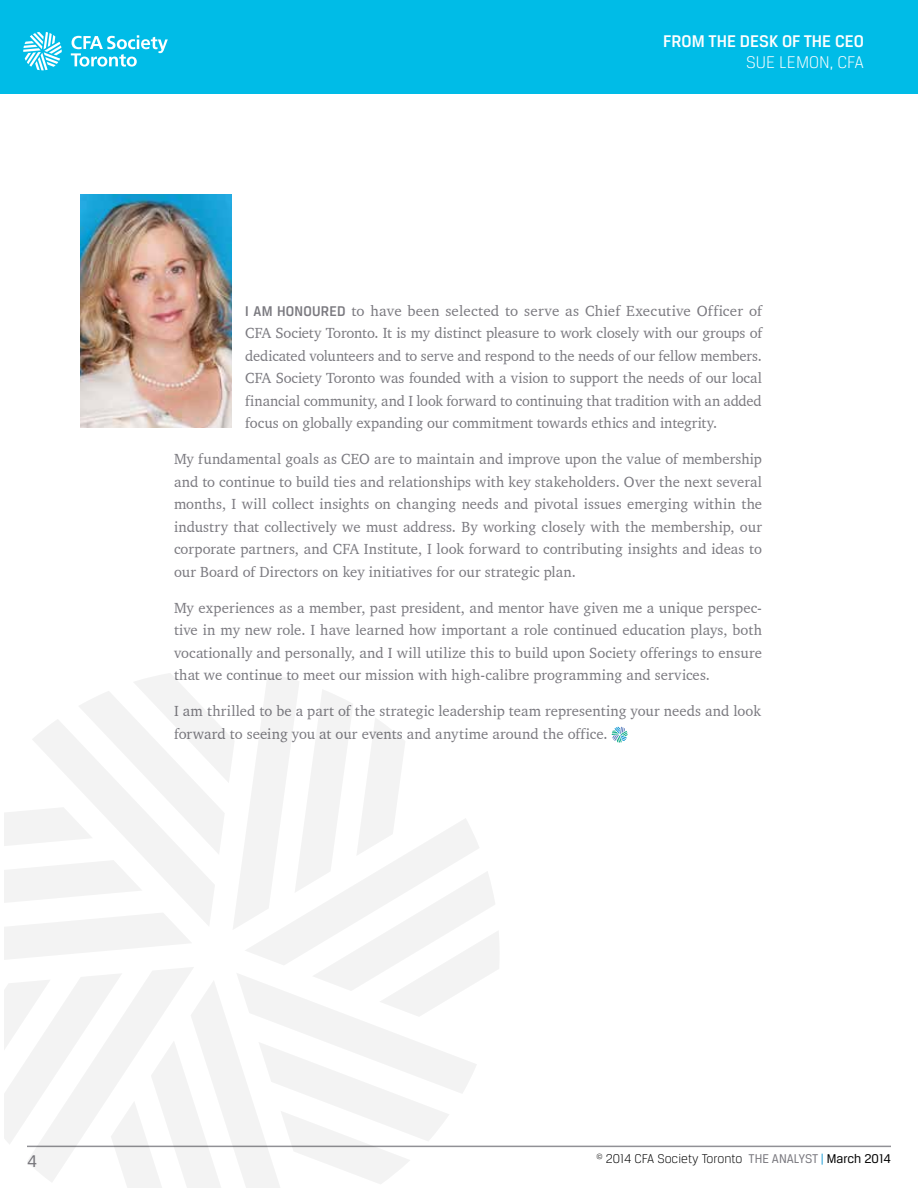
<style>
.page{position:relative;width:918px;height:1188px;background:#fff}
.page>*{position:absolute;margin:0;border:0;box-sizing:border-box;transform-origin:0 0}
.t1{font:500 18px "Breuer Text";color:#fff}
.t2{font:300 18px "Breuer Text";color:#fff}
.t3{font:18px "Breuer Text";color:#7b7a80}
.t4{font:15px/22.5px "Charter BT";letter-spacing:.005em;color:#7b7a80;text-align:justify}
.t5{font:300 13.5px "Breuer Text";color:#000}
.s1{font-family:"Breuer Text";font-weight:500}
.s2{font-weight:400;color:#7b7a80}
.s3{font-weight:400;color:#0091d1}
.s4{font-weight:400}
</style>
<div class="page">
<hr style="left:27px;top:1146px;width:864px;height:1px;background:#919196">
<svg style="left:612px;top:727px;width:15px;height:16px"></svg>
<img style="left:80px;top:194px;width:152px;height:234px">
<svg style="left:4px;top:673px;width:496px;height:515px"></svg>
<div style="left:0;top:0;width:918px;height:93px;background:#00bce7"></div>
<svg style="left:23px;top:32px;width:39px;height:38px"></svg>
<svg style="left:71px;top:35px;width:97px;height:32px"></svg>
<p class="t1" style="left:663px;top:31px;width:202px">FROM THE DESK OF THE CEO</p>
<p class="t2" style="left:746px;top:53px;width:119px">SUE LEMON, CFA</p>
<p class="t4" style="left:245px;top:301px;width:518px"><span class="s1">I AM HONOURED</span> to have been selected to serve as Chief Executive Officer of CFA Society Toronto. It is my distinct pleasure to work closely with our groups of dedicated volunteers and to serve and respond to the needs of our fellow members.<br>CFA Society Toronto was founded with a vision to support the needs of our local financial community, and I look forward to continuing that tradition with an added focus on globally expanding our commitment towards ethics and integrity.</p>
<p class="t4" style="left:174px;top:449px;width:590px">My fundamental goals as CEO are to maintain and improve upon the value of membership and to continue to build ties and relationships with key stakeholders. Over the next several months, I will collect insights on changing needs and pivotal issues emerging within the industry that collectively we must address. By working closely with the membership, our corporate partners, and CFA Institute, I look forward to contributing insights and ideas to our Board of Directors on key initiatives for our strategic plan.</p>
<p class="t4" style="left:174px;top:598px;width:590px">My experiences as a member, past president, and mentor have given me a unique perspec&shy;tive in my new role. I have learned how important a role continued education plays, both vocationally and personally, and I will utilize this to build upon Society offerings to ensure that we continue to meet our mission with high-calibre programming and services.</p>
<p class="t4" style="left:174px;top:701px;width:589px">I am thrilled to be a part of the strategic leadership team representing your needs and look forward to seeing you at our events and anytime around the office.</p>
<p class="t3" style="left:27px;top:1153px;width:11px">4</p>
<p class="t5" style="left:597px;top:1152px;width:296px"><sup>©</sup> 2014 CFA Society Toronto <span class="s2">THE ANALYST</span> <span class="s3">|</span> <span class="s4">March 2014</span></p>
</div>
